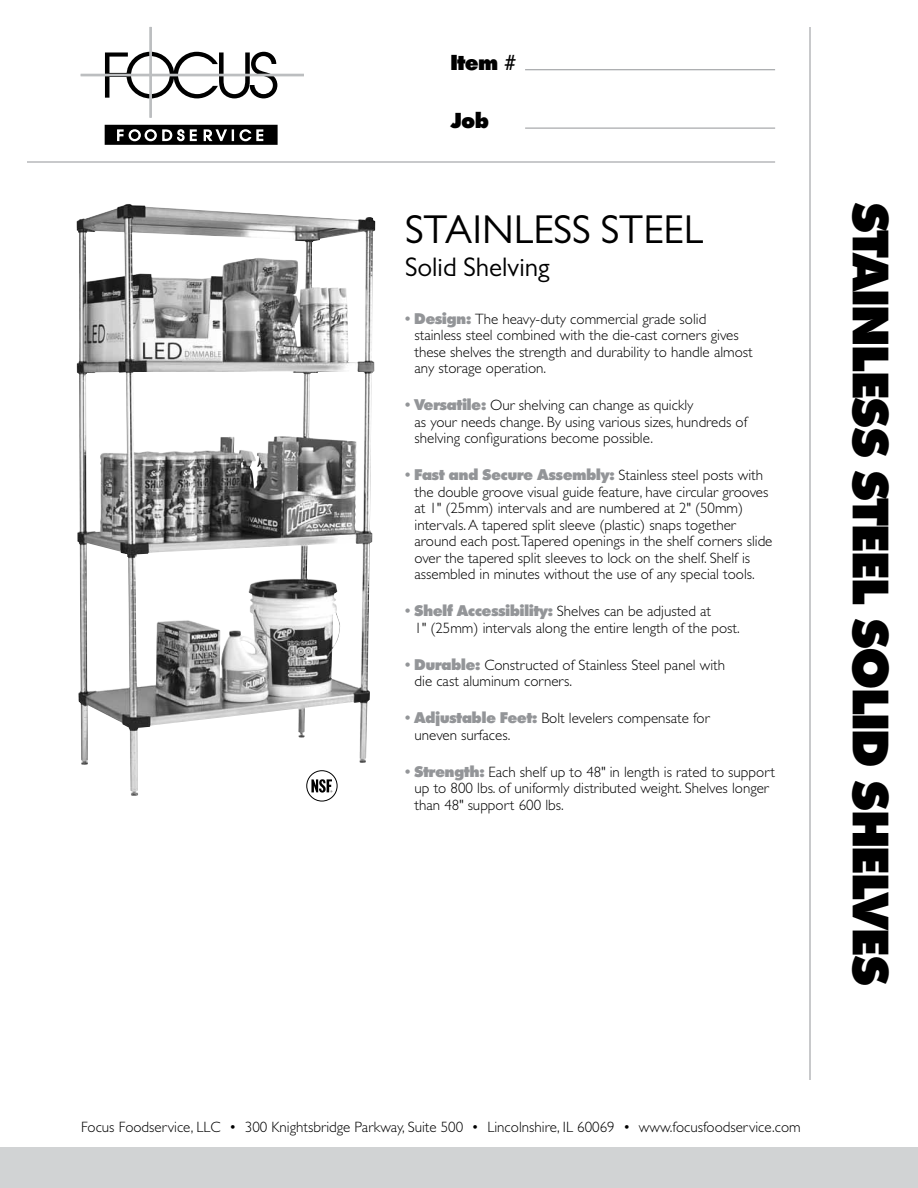
<style>
.page{position:relative;width:918px;height:1188px;background:#fff}
.page>*{position:absolute;margin:0;border:0;box-sizing:border-box;transform-origin:0 0}
.t1{font:800 49.5px "Tempest";color:#000}
.t2{font:40.5px "Gill Sans";color:#000}
.t3{font:27px "Gill Sans";color:#000}
.t4{font:800 21px "Tempest";color:#000}
.t5{font:300 15px/16.5px "Gill Sans";color:#000}
.t6{font:800 15px "Tempest";color:#939598}
.s1{font-family:"Tempest";font-weight:800;color:#939598}
.s2{font-family:"Gill Sans";font-weight:300;color:#000}
</style>
<div class="page">
<hr style="left:27px;top:162px;width:748px;height:1px;background:#939598">
<hr style="left:525px;top:69px;width:250px;height:1px;background:#939598">
<hr style="left:525px;top:128px;width:250px;height:1px;background:#939598">
<svg style="left:105px;top:52px;width:172px;height:46px"></svg>
<hr style="left:81px;top:74px;width:222px;height:2px;background:#bcbec0">
<div style="left:105px;top:125px;width:173px;height:20px;background:#000"></div>
<hr style="left:149px;top:27px;width:3px;height:91px;background:#bcbec0">
<svg style="left:117px;top:129px;width:80px;height:13px"></svg>
<svg style="left:203px;top:129px;width:61px;height:13px"></svg>
<hr style="left:810px;top:27px;width:1px;height:1053px;background:#939598">
<div style="left:0;top:1148px;width:918px;height:40px;background:#d1d3d4"></div>
<div style="left:307px;top:771px;width:30px;height:30px;border:1px solid #000;border-radius:50%"></div>
<img style="left:77px;top:205px;width:297px;height:591px">
<h3 class="t4" style="left:451px;top:52px;width:67px">Item #</h3>
<h3 class="t4" style="left:451px;top:110px;width:40px">Job</h3>
<h2 class="t2" style="left:405px;top:206px;width:300px">STAINLESS STEEL</h2>
<h3 class="t3" style="left:405px;top:251px;width:146px">Solid Shelving</h3>
<p class="t5" style="left:415px;top:310px;width:340px;text-indent:-10px"><span class="s1">• Design:</span> The heavy-duty commercial grade solid stainless steel combined with the die-cast corners gives these shelves the strength and durability to handle almost any storage operation.</p>
<p class="t5" style="left:415px;top:397px;width:334px;text-indent:-10px"><span class="s1">• Versatile:</span> Our shelving can change as quickly<br>as your needs change. By using various sizes, hundreds of shelving configurations become possible.</p>
<p class="t6" style="left:405px;top:467px;width:360px">• Fast and Secure Assembly: <span class="s2">Stainless steel posts with</span></p>
<p class="t5" style="left:415px;top:484px;width:359px">the double groove visual guide feature, have circular grooves at 1" (25mm) intervals and are numbered at 2" (50mm) intervals. A tapered split sleeve (plastic) snaps together around each post.Tapered openings in the shelf corners slide over the tapered split sleeves to lock on the shelf. Shelf is assembled in minutes without the use of any special tools.</p>
<p class="t5" style="left:415px;top:603px;width:327px;text-indent:-10px"><span class="s1">• Shelf Accessibility:</span> Shelves can be adjusted at<br>1" (25mm) intervals along the entire length of the post.</p>
<p class="t5" style="left:415px;top:657px;width:312px;text-indent:-10px"><span class="s1">• Durable:</span> Constructed of Stainless Steel panel with die cast aluminum corners.</p>
<p class="t5" style="left:415px;top:710px;width:297px;text-indent:-10px"><span class="s1">• Adjustable Feet:</span> Bolt levelers compensate for uneven surfaces.</p>
<p class="t5" style="left:415px;top:764px;width:362px;text-indent:-10px"><span class="s1">• Strength:</span> Each shelf up to 48" in length is rated to support up to 800 lbs. of uniformly distributed weight. Shelves longer than 48" support 600 lbs.</p>
<h1 class="t1" style="left:896px;top:203px;width:785px;rotate:90deg">STAINLESS STEEL SOLID SHELVES</h1>
<p class="t5" style="left:81px;top:1119px;width:721px">Focus Foodservice, LLC • 300 Knightsbridge Parkway, Suite 500 • Lincolnshire, IL 60069 • www.focusfoodservice.com</p>
</div>
